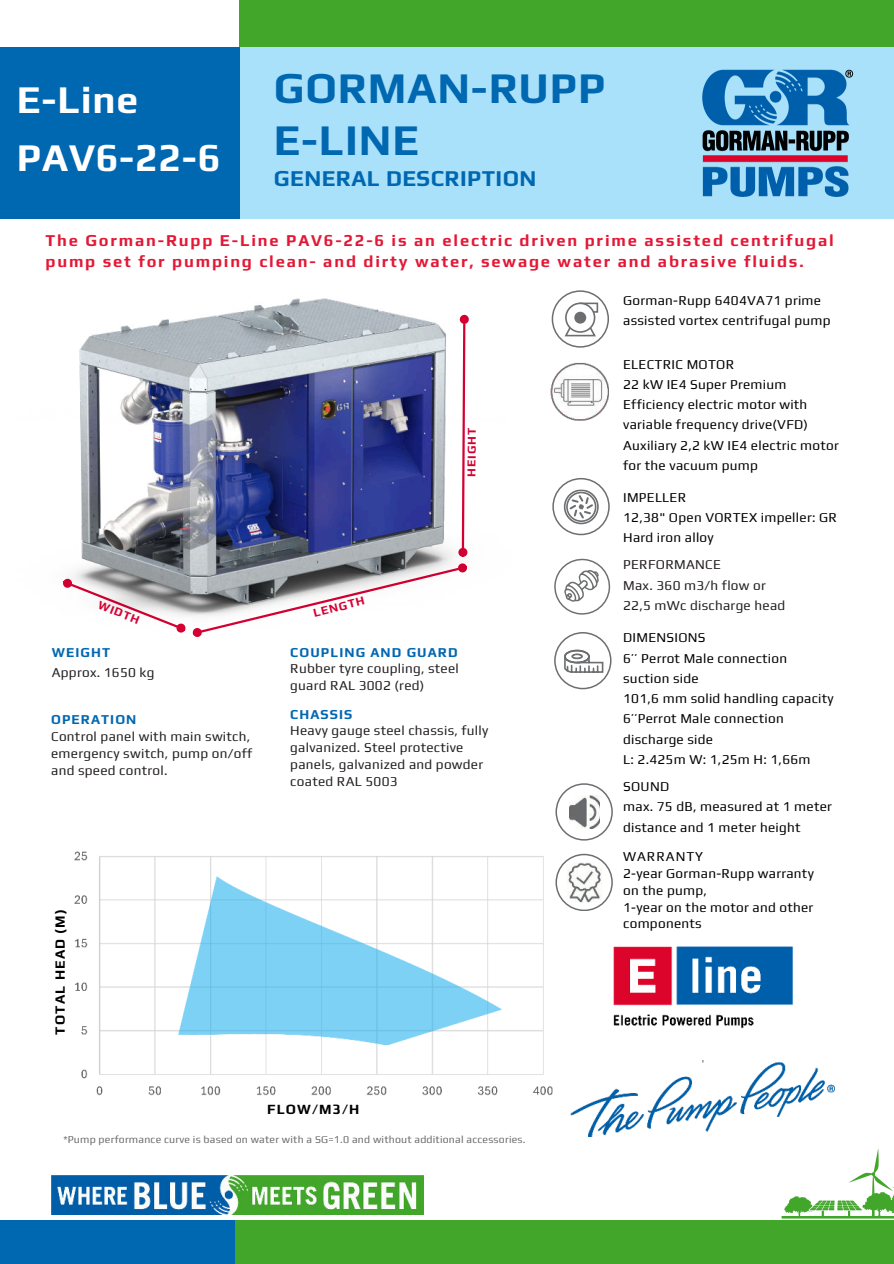
<style>
.page{position:relative;width:894px;height:1264px;background:#fff}
.page>*{position:absolute;margin:0;border:0;box-sizing:border-box;transform-origin:0 0}
.t1{font:700 43.5px/51.8px "Play";letter-spacing:.02em;color:#0067b1}
.t2{font:700 39px/57.3px "Play";letter-spacing:.02em;color:#fff}
.t3{font:700 37.5px/55.2px "Play";letter-spacing:.02em;color:#fff}
.t4{font:700 22.5px "Play";letter-spacing:.02em;color:#0067b1}
.t5{font:700 16.5px/20.2px "Play";letter-spacing:.11em;color:#e31836}
.t6{font:700 13.95px "Play";letter-spacing:.08em;color:#000}
.t7{font:13.5px/20.2px "Play";letter-spacing:.02em;color:#000}
.t8{font:13.5px/16.8px "Play";letter-spacing:.02em;color:#231f20}
.t9{font:700 13.5px "Play";letter-spacing:.08em;color:#0067b1}
.t10{font:700 12px "Play";letter-spacing:.07em;color:#d50032}
.t11{font:10.5px "Play";letter-spacing:.02em;color:#6b6b6b}
</style>
<div class="page">
<div style="left:234px;top:1220px;width:659px;height:43px;background:#41a62a"></div>
<div style="left:0;top:1220px;width:234px;height:43px;background:#0067b1"></div>
<svg style="left:555px;top:783px;width:57px;height:57px"></svg>
<img style="left:74px;top:838px;width:485px;height:258px">
<img style="left:178px;top:876px;width:323px;height:168px">
<svg style="left:555px;top:853px;width:57px;height:58px"></svg>
<svg style="left:781px;top:1149px;width:112px;height:69px"></svg>
<img style="left:570px;top:1060px;width:264px;height:76px">
<div style="left:239px;top:47px;width:654px;height:172px;background:#aae1fa"></div>
<div style="left:0;top:47px;width:239px;height:172px;background:#0067b1"></div>
<div style="left:239px;top:0;width:654px;height:47px;background:#41a62a"></div>
<img style="left:702px;top:69px;width:152px;height:128px">
<img style="left:51px;top:1175px;width:372px;height:39px">
<img style="left:613px;top:946px;width:180px;height:83px">
<img style="left:63px;top:290px;width:538px;height:349px">
<img style="left:550px;top:362px;width:58px;height:59px">
<svg style="left:552px;top:291px;width:56px;height:56px"></svg>
<svg style="left:563px;top:302px;width:35px;height:36px"></svg>
<svg style="left:565px;top:303px;width:29px;height:29px"></svg>
<div style="left:565px;top:302px;width:30px;height:31px;border:2px solid #6d6e70;border-radius:50%"></div>
<div style="left:575px;top:312px;width:10px;height:11px;background:#6d6e70;border-radius:50%"></div>
<div style="left:574px;top:312px;width:12px;height:11px;border:2px solid #6d6e70;border-radius:50%"></div>
<div style="left:551px;top:290px;width:58px;height:57px;border:1px solid #6d6e70;border-radius:50%"></div>
<svg style="left:553px;top:557px;width:58px;height:58px"></svg>
<div style="left:554px;top:632px;width:56px;height:56px;background:#fff;border-radius:50%"></div>
<div style="left:564px;top:649px;width:25px;height:14px;border:2px solid #6d6e70;border-radius:50%"></div>
<svg style="left:564px;top:652px;width:40px;height:21px"></svg>
<div style="left:554px;top:632px;width:57px;height:57px;border:1px solid #6d6e70;border-radius:50%"></div>
<div style="left:553px;top:478px;width:55px;height:56px;background:#fff;border-radius:50%"></div>
<svg style="left:563px;top:489px;width:36px;height:36px"></svg>
<div style="left:552px;top:478px;width:57px;height:57px;border:1px solid #6d6e70;border-radius:50%"></div>
<h3 class="t3" style="left:51px;top:68px;width:118px">E-Line<br>T2-xx</h3>
<h2 class="t2" style="left:17px;top:69px;width:205px">E-Line<br>PAV6-22-6</h2>
<h1 class="t1" style="left:274px;top:59px;width:333px">GORMAN-RUPP<br>E-LINE</h1>
<h3 class="t4" style="left:274px;top:163px;width:264px">GENERAL DESCRIPTION</h3>
<p class="t5" style="left:45px;top:229px;width:789px">The Gorman-Rupp E-Line PAV6-22-6 is an electric driven prime assisted centrifugal pump set for pumping clean- and dirty water, sewage water and abrasive fluids.</p>
<p class="t10" style="left:463px;top:477px;width:50px;rotate:-90deg">HEIGHT</p>
<p class="t10" style="left:102px;top:596px;width:45px;rotate:22deg">WIDTH</p>
<p class="t9" style="left:52px;top:643px;width:60px">WEIGHT</p>
<p class="t8" style="left:52px;top:662px;width:104px">Approx. 1650 kg</p>
<p class="t9" style="left:51px;top:710px;width:87px">OPERATION</p>
<p class="t8" style="left:51px;top:727px;width:203px">Control panel with main switch, emergency switch, pump on/off and speed control.</p>
<p class="t10" style="left:311px;top:604px;width:54px;rotate:-14deg">LENGTH</p>
<p class="t9" style="left:290px;top:642px;width:169px">COUPLING AND GUARD</p>
<p class="t8" style="left:290px;top:659px;width:170px">Rubber tyre coupling, steel guard RAL 3002 (red)</p>
<p class="t9" style="left:290px;top:704px;width:63px">CHASSIS</p>
<p class="t8" style="left:290px;top:721px;width:199px">Heavy gauge steel chassis, fully galvanized. Steel protective panels, galvanized and powder coated RAL 5003</p>
<p class="t6" style="left:50px;top:1034px;width:127px;rotate:-90deg">TOTAL HEAD (M)</p>
<p class="t6" style="left:267px;top:1099px;width:94px">FLOW/M3/H</p>
<p class="t11" style="left:63px;top:1131px;width:463px">*Pump performance curve is based on water with a SG=1.0 and without additional accessories.</p>
<p class="t7" style="left:623px;top:289px;width:209px">Gorman-Rupp 6404VA71 prime assisted vortex centrifugal pump</p>
<p class="t7" style="left:623px;top:353px;width:217px">ELECTRIC MOTOR<br>22 kW IE4 Super Premium<br>Efficiency electric motor with variable frequency drive(VFD)<br>Auxiliary 2,2 kW IE4 electric motor for the vacuum pump</p>
<p class="t7" style="left:623px;top:486px;width:215px">IMPELLER<br>12,38" Open VORTEX impeller: GR<br>Hard iron alloy</p>
<p class="t8" style="left:623px;top:554px;width:163px;line-height:20.2px">PERFORMANCE<br>Max. 360 m3/h flow or<br>22,5 mWc discharge head</p>
<p class="t7" style="left:623px;top:626px;width:212px">DIMENSIONS<br>6’’ Perrot Male connection suction side<br>101,6 mm solid handling capacity<br>6’’Perrot Male connection discharge side<br>L: 2.425m W: 1,25m H: 1,66m</p>
<p class="t7" style="left:623px;top:775px;width:210px">SOUND<br>max. 75 dB, measured at 1 meter distance and 1 meter height</p>
<p class="t7" style="left:623px;top:847px;width:192px;line-height:16.8px">WARRANTY<br>2-year Gorman-Rupp warranty on the pump,<br>1-year on the motor and other components</p>
</div>
